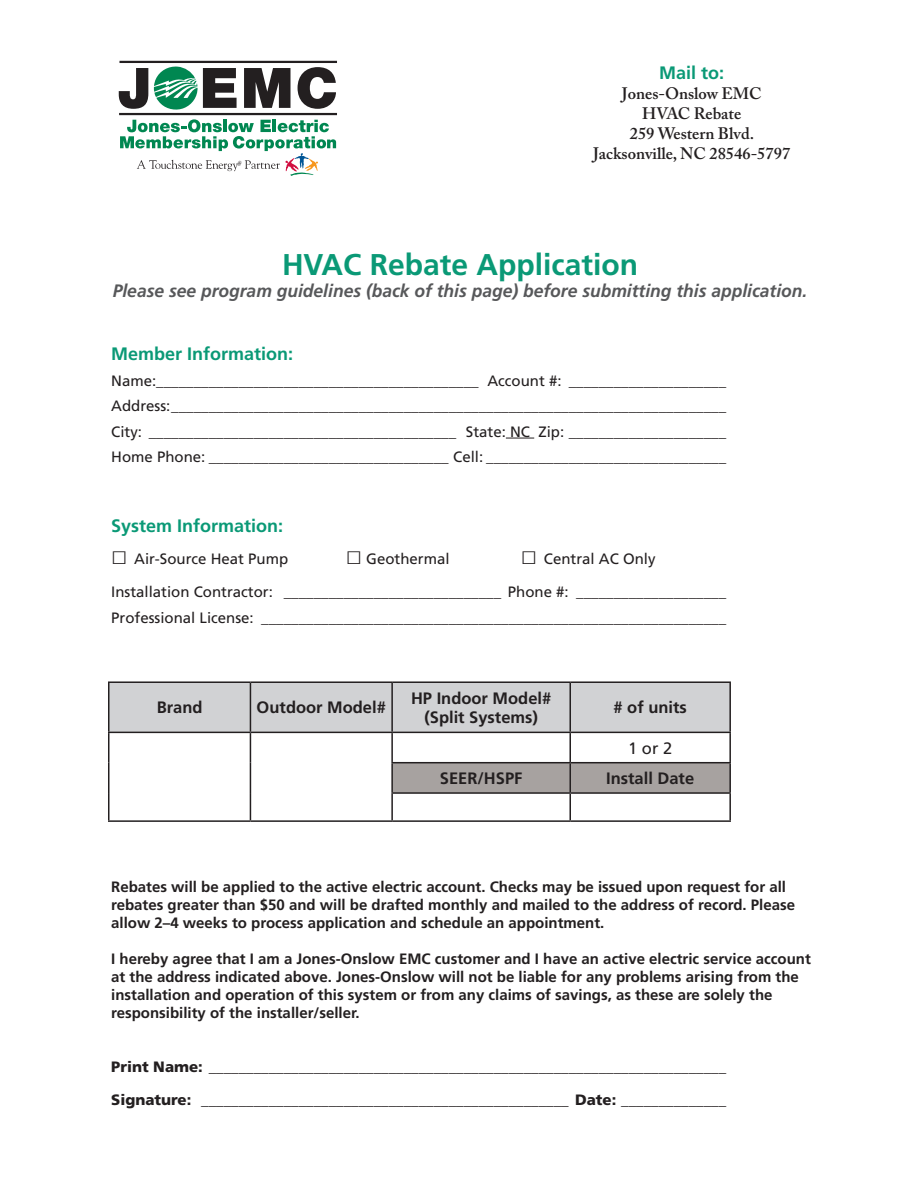
<style>
.page{position:relative;width:918px;height:1188px;background:#fff}
.page>*{position:absolute;margin:0;border:0;box-sizing:border-box;transform-origin:0 0}
.Subheads{font:700 30px "Frutiger LT Com";color:#0a9976}
.Subheads-2{font:italic 700 18px "Frutiger LT Com";color:#57585a}
.Subheads-3{font:700 18px "Frutiger LT Com";color:#0a9976}
.Body{font:700 16.5px/19.8px "Frutiger LT Com";color:#231f20;text-align:center}
.Body-2{font:600 16.5px "Adobe Caslon Pro";color:#231f20}
.Body-3{font:16.5px "Frutiger LT Com";color:#231f20}
.Body-4{font:15px "Frutiger LT Com";color:#231f20}
.Body-5{font:700 15px/18px "Frutiger LT Com";color:#231f20}
.Body-6{font:900 15px "Frutiger LT Com";color:#231f20}
.s1{font-family:"Garamond";font-size:27px}
</style>
<div class="page">
<div style="left:112px;top:54px;width:229px;height:126px;border:2px solid #fff;border-radius:10px"></div>
<svg style="left:119px;top:68px;width:218px;height:108px"></svg>
<svg style="left:119px;top:68px;width:29px;height:41px"></svg>
<svg style="left:244px;top:68px;width:46px;height:40px"></svg>
<svg style="left:298px;top:67px;width:38px;height:42px"></svg>
<svg style="left:154px;top:66px;width:83px;height:45px"></svg>
<hr style="left:119px;top:113px;width:218px;height:2px;background:#231f20">
<hr style="left:119px;top:61px;width:218px;height:2px;background:#231f20">
<svg style="left:120px;top:119px;width:216px;height:57px"></svg>
<svg style="left:506px;top:438px;width:28px;height:1px"></svg>
<div style="left:110px;top:683px;width:619px;height:49px;background:#d1d2d4"></div>
<div style="left:393px;top:763px;width:336px;height:29px;background:#a7a2a0"></div>
<hr style="left:108px;top:733px;width:2px;height:30px;background:#231f20">
<hr style="left:250px;top:733px;width:1px;height:30px;background:#231f20">
<hr style="left:391px;top:733px;width:2px;height:29px;background:#231f20">
<hr style="left:569px;top:733px;width:2px;height:29px;background:#231f20">
<hr style="left:729px;top:733px;width:2px;height:29px;background:#231f20">
<hr style="left:108px;top:763px;width:2px;height:30px;background:#231f20">
<hr style="left:250px;top:763px;width:1px;height:30px;background:#231f20">
<hr style="left:391px;top:762px;width:179px;height:1px;background:#231f20">
<hr style="left:391px;top:763px;width:2px;height:29px;background:#231f20">
<hr style="left:570px;top:762px;width:161px;height:1px;background:#231f20">
<hr style="left:569px;top:763px;width:2px;height:29px;background:#231f20">
<hr style="left:729px;top:763px;width:2px;height:29px;background:#231f20">
<hr style="left:108px;top:793px;width:2px;height:27px;background:#231f20">
<svg style="left:250px;top:793px;width:1px;height:27px"></svg>
<hr style="left:391px;top:792px;width:179px;height:2px;background:#231f20">
<hr style="left:391px;top:794px;width:2px;height:26px;background:#231f20">
<hr style="left:570px;top:792px;width:161px;height:2px;background:#231f20">
<hr style="left:569px;top:794px;width:2px;height:26px;background:#231f20">
<hr style="left:729px;top:794px;width:2px;height:26px;background:#231f20">
<hr style="left:108px;top:820px;width:142px;height:2px;background:#231f20">
<hr style="left:250px;top:820px;width:142px;height:2px;background:#231f20">
<hr style="left:392px;top:820px;width:178px;height:2px;background:#231f20">
<hr style="left:570px;top:820px;width:161px;height:2px;background:#231f20">
<hr style="left:108px;top:681px;width:142px;height:2px;background:#231f20">
<hr style="left:108px;top:683px;width:2px;height:49px;background:#231f20">
<hr style="left:250px;top:681px;width:142px;height:2px;background:#231f20">
<hr style="left:250px;top:683px;width:1px;height:49px;background:#231f20">
<hr style="left:392px;top:681px;width:178px;height:2px;background:#231f20">
<hr style="left:391px;top:683px;width:2px;height:49px;background:#231f20">
<hr style="left:570px;top:681px;width:161px;height:2px;background:#231f20">
<hr style="left:569px;top:683px;width:2px;height:49px;background:#231f20">
<hr style="left:729px;top:683px;width:2px;height:49px;background:#231f20">
<hr style="left:108px;top:732px;width:142px;height:1px;background:#231f20">
<hr style="left:250px;top:732px;width:142px;height:1px;background:#231f20">
<hr style="left:392px;top:732px;width:178px;height:1px;background:#231f20">
<hr style="left:570px;top:732px;width:161px;height:1px;background:#231f20">
<p class="Subheads-3" style="left:659px;top:63px;width:67px">Mail to:</p>
<p class="Body-2" style="left:622px;top:84px;width:141px">Jones-Onslow EMC</p>
<p class="Body-2" style="left:642px;top:104px;width:100px">HVAC Rebate</p>
<p class="Body-2" style="left:630px;top:124px;width:126px">259 Western Blvd.</p>
<p class="Body-2" style="left:593px;top:143px;width:199px">Jacksonville, NC 28546-5797</p>
<p class="Subheads" style="left:282px;top:247px;width:358px">HVAC Rebate Application</p>
<p class="Subheads-2" style="left:113px;top:280px;width:696px">Please see program guidelines (back of this page) before submitting this application.</p>
<p class="Subheads-3" style="left:111px;top:344px;width:184px">Member Information:</p>
<p class="Body-4" style="left:111px;top:372px;width:616px">Name:___________________________________________ Account #: _____________________</p>
<p class="Body-4" style="left:111px;top:397px;width:616px">Address:__________________________________________________________________________</p>
<p class="Body-4" style="left:111px;top:423px;width:616px">City: _________________________________________ State: NC Zip: _____________________</p>
<p class="Body-4" style="left:111px;top:448px;width:616px">Home Phone: ________________________________ Cell: ________________________________</p>
<p class="Subheads-3" style="left:111px;top:515px;width:174px">System Information:</p>
<p class="Body-4" style="left:111px;top:550px;width:178px"><span class="s1">□</span> Air-Source Heat Pump</p>
<p class="Body-4" style="left:346px;top:550px;width:105px"><span class="s1">□</span> Geothermal</p>
<p class="Body-4" style="left:521px;top:550px;width:136px"><span class="s1">□</span> Central AC Only</p>
<p class="Body-4" style="left:111px;top:583px;width:616px">Installation Contractor: _____________________________ Phone #: ____________________</p>
<p class="Body-4" style="left:111px;top:609px;width:616px">Professional License: ______________________________________________________________</p>
<p class="Body" style="left:157px;top:698px;width:47px">Brand</p>
<p class="Body" style="left:257px;top:698px;width:131px">Outdoor Model#</p>
<p class="Body" style="left:411px;top:688px;width:142px">HP Indoor Model# (Split Systems)</p>
<p class="Body" style="left:614px;top:698px;width:75px"># of units</p>
<p class="Body-3" style="left:628px;top:738px;width:46px">1 or 2</p>
<p class="Body" style="left:440px;top:769px;width:84px">SEER/HSPF</p>
<p class="Body" style="left:606px;top:769px;width:90px">Install Date</p>
<p class="Body-5" style="left:111px;top:878px;width:685px">Rebates will be applied to the active electric account. Checks may be issued upon request for all rebates greater than $50 and will be drafted monthly and mailed to the address of record. Please allow 2–4 weeks to process application and schedule an appointment.</p>
<p class="Body-5" style="left:111px;top:950px;width:701px">I hereby agree that I am a Jones-Onslow EMC customer and I have an active electric service account at the address indicated above. Jones-Onslow will not be liable for any problems arising from the installation and operation of this system or from any claims of savings, as these are solely the responsibility of the installer/seller.</p>
<p class="Body-6" style="left:111px;top:1058px;width:616px">Print Name: _____________________________________________________________________</p>
<p class="Body-6" style="left:111px;top:1091px;width:616px">Signature: _________________________________________________ Date: ______________</p>
</div>
